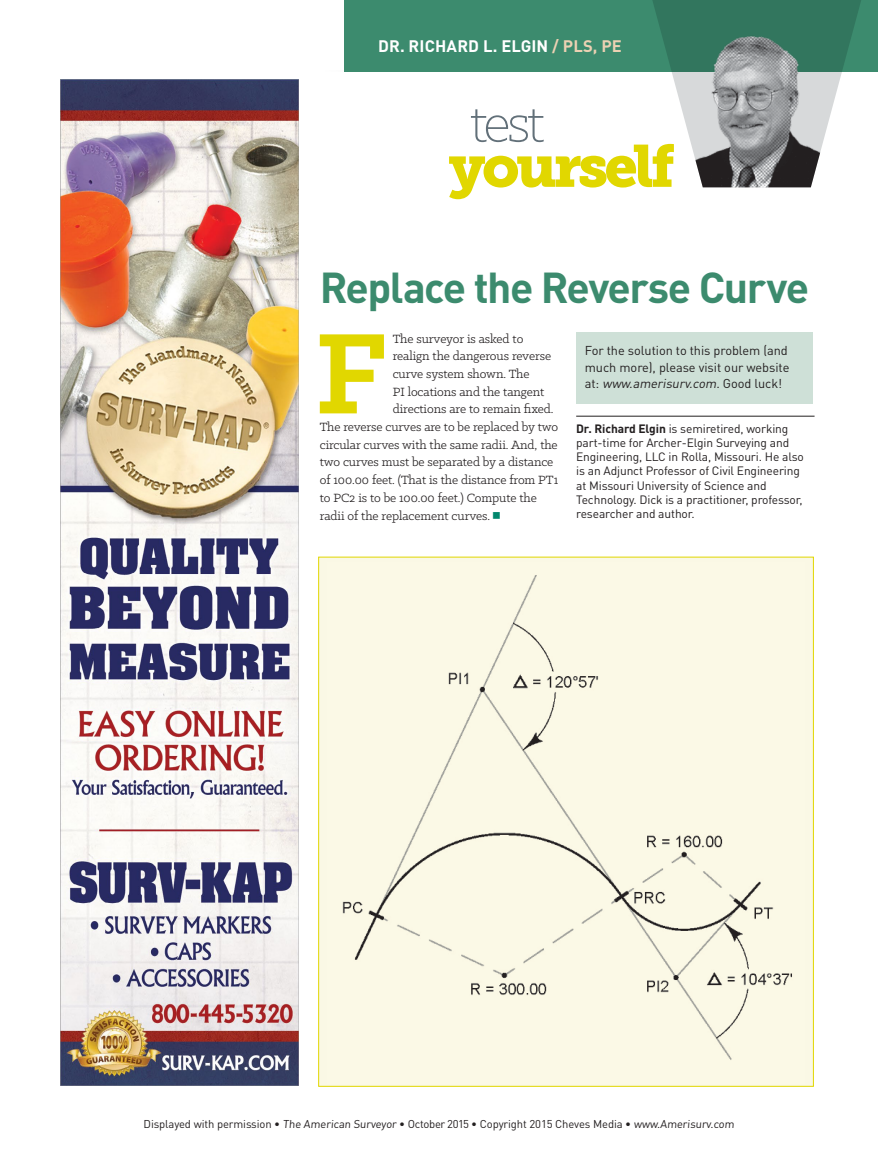
<style>
.page{position:relative;width:878px;height:1161px;background:#fff}
.page>*{position:absolute;margin:0;border:0;box-sizing:border-box;transform-origin:0 0}
.t1{font:700 129.75px "Klinic Slab";color:#e1d700}
.t2{font:300 60.6px "Klinic Slab";color:#627079}
.t3{font:59.1px "Museo Slab 900";letter-spacing:-.06em;color:#e1d700}
.t4{font:700 42.75px "DINOT";letter-spacing:-.035em;color:#3c8b6e}
.t5{font:700 16.5px "DINOT";letter-spacing:.01em;color:#fff}
.t6{font:13.5px "Klinic Slab";letter-spacing:-.005em;color:#231f20}
.t7{font:12.75px/16.5px "DINOT";letter-spacing:-.005em;color:#231f20}
.t8{font:12px/14.2px "DINOT";letter-spacing:-.01em;color:#231f20}
.t9{font:11.25px "DINOT";letter-spacing:-.01em;color:#231f20}
.s1{color:#ecd1b3}
.s2{font-style:italic}
.s3{font-weight:700}
.s4{font-family:"Universal Std Newswith Comm Pi";color:#00876d}
</style>
<div class="page">
<hr style="left:576px;top:416px;width:238px;height:1px;background:#231f20">
<div style="left:576px;top:332px;width:237px;height:71px;background:#cee0d7"></div>
<div style="left:318px;top:557px;width:495px;height:529px;background:#faf8e5"></div>
<img style="left:342px;top:575px;width:450px;height:485px">
<hr style="left:320px;top:70px;width:558px;height:2px;background:#939598">
<div style="left:344px;top:0;width:534px;height:72px;background:#3c8b6e"></div>
<svg style="left:652px;top:0;width:209px;height:74px"></svg>
<img style="left:661px;top:0;width:180px;height:187px">
<img style="left:60px;top:80px;width:239px;height:1005px">
<p class="t5" style="left:378px;top:35px;width:245px">DR. RICHARD L. ELGIN <span class="s1">/ PLS, PE</span></p>
<h2 class="t2" style="left:469px;top:85px;width:76px">test</h2>
<h3 class="t3" style="left:448px;top:132px;width:228px">yourself</h3>
<h3 class="t4" style="left:320px;top:259px;width:491px">Replace the Reverse Curve</h3>
<h1 class="t1" style="left:314px;top:288px;width:73px">F</h1>
<p class="t6" style="left:393px;top:330px;width:132px">The surveyor is asked to</p>
<p class="t7" style="left:585px;top:342px;width:206px">For the solution to this problem (and much more), please visit our website a t : <span class="s2">www.amerisurv.com</span>. G o o d l u c k !</p>
<p class="t8" style="left:576px;top:421px;width:229px"><span class="s3">Dr. Richard Elgin</span> is semiretired, working part‑time for Archer‑Elgin Surveying and Engineering, LLC in Rolla, Missouri. He also is an Adjunct Professor of Civil Engineering at Missouri University of Science and Technology. Dick is a practitioner, professor, researcher and author.</p>
<p class="t6" style="left:393px;top:348px;width:160px">realign the dangerous reverse</p>
<p class="t6" style="left:393px;top:365px;width:138px">curve system shown. The</p>
<p class="t6" style="left:393px;top:383px;width:153px">PI locations and the tangent</p>
<p class="t6" style="left:393px;top:401px;width:162px">directions are to remain fixed.</p>
<p class="t6" style="left:320px;top:418px;width:240px">The reverse curves are to be replaced by two</p>
<p class="t6" style="left:320px;top:436px;width:239px">circular curves with the same radii. And, the</p>
<p class="t6" style="left:320px;top:454px;width:235px">two curves must be separated by a distance</p>
<p class="t6" style="left:320px;top:471px;width:240px">of 100.00 feet. (That is the distance from PT1</p>
<p class="t6" style="left:320px;top:489px;width:219px">to PC2 is to be 100.00 feet.) Compute the</p>
<p class="t6" style="left:320px;top:507px;width:182px">radii of the replacement curves. <span class="s4">◾</span></p>
<p class="t9" style="left:144px;top:1116px;width:593px">Displayed with permission • The American Surveyor • October 2015 • Copyright 2015 Cheves Media • www.Amerisurv.com</p>
</div>
